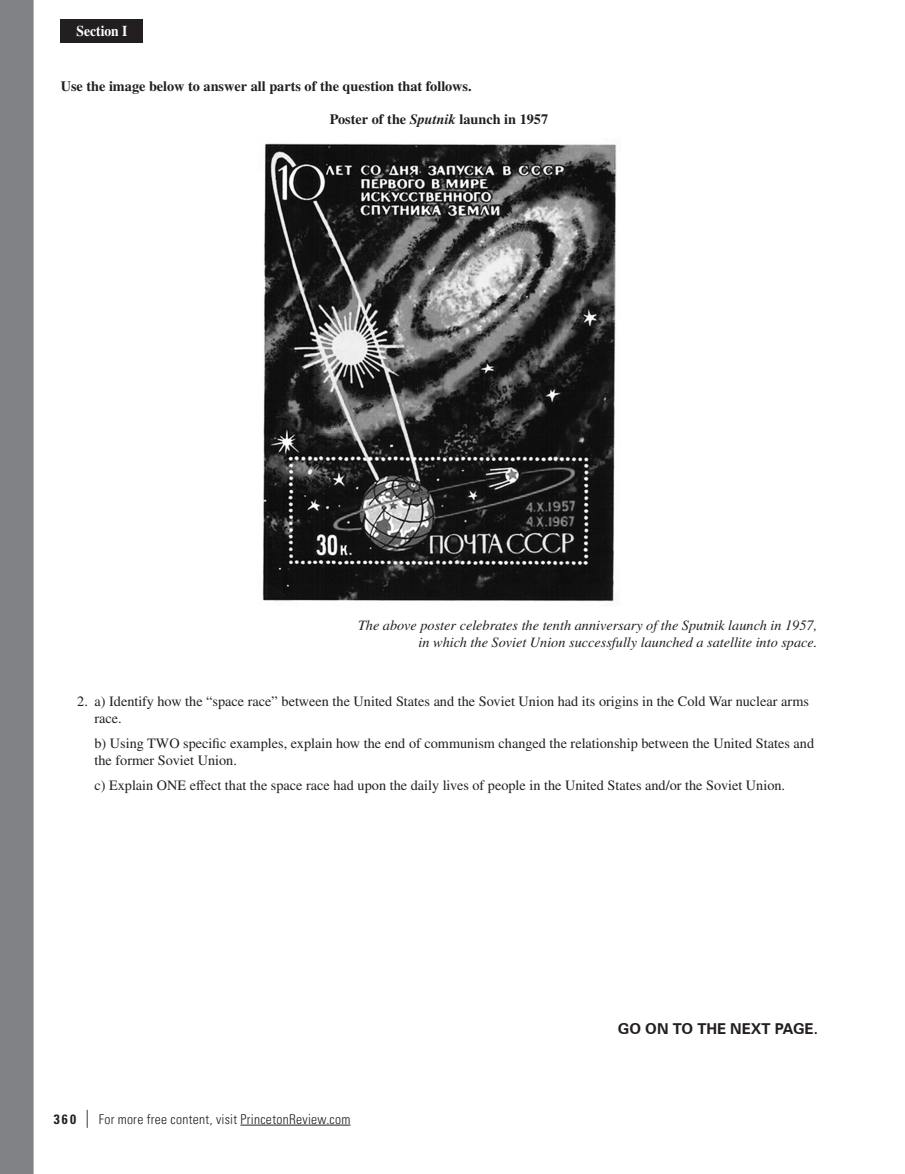
<style>
.page{position:relative;width:905px;height:1174px;background:#fff}
.page>*{position:absolute;margin:0;border:0;box-sizing:border-box;transform-origin:0 0}
.t1{font:700 15px "Zurich BT";color:#231f20}
.t2{font:700 15px "Times LT Pro";color:#fff;scale:.9 1}
.t3{font:14.25px/17.1px "Times LT Pro";color:#231f20}
.t4{font:italic 14.25px/17.1px "Times LT Pro";color:#231f20;text-align:right}
.t5{font:700 14.25px "Times LT Pro";color:#231f20}
.t6{font:300 condensed 13.5px "Univers LT Pro";letter-spacing:.025em;color:#231f20}
.s1{font-style:italic}
.s2{font-weight:700}
.s3{font-weight:400;font-size:18px}
</style>
<div class="page">
<div style="left:61px;top:19px;width:82px;height:23px;background:#231f20"></div>
<hr style="left:240px;top:1124px;width:110px;height:1px;background:#231f20">
<img style="left:262px;top:143px;width:355px;height:459px">
<div style="left:0;top:0;width:34px;height:1174px;background:#808285"></div>
<p class="t2" style="left:77px;top:22px;width:58px">Section I</p>
<p class="t5" style="left:61px;top:77px;width:412px">Use the image below to answer all parts of the question that follows.</p>
<p class="t5" style="left:329px;top:110px;width:220px">Poster of the <span class="s1">Sputnik</span> launch in 1957</p>
<p class="t4" style="left:358px;top:616px;width:460px">The above poster celebrates the tenth anniversary of the Sputnik launch in 1957, in which the Soviet Union successfully launched a satellite into space.</p>
<p class="t3" style="left:94px;top:691px;width:715px;text-indent:-17px">2. a) Identify how the “space race” between the United States and the Soviet Union had its origins in the Cold War nuclear arms race.</p>
<p class="t3" style="left:94px;top:734px;width:721px">b) Using TWO specific examples, explain how the end of communism changed the relationship between the United States and the former Soviet Union.</p>
<p class="t3" style="left:94px;top:776px;width:692px">c) Explain ONE effect that the space race had upon the daily lives of people in the United States and/or the Soviet Union.</p>
<p class="t6" style="left:54px;top:1109px;width:298px"><span class="s2">360</span> <span class="s3">|</span> For more free content, visit PrincetonReview.com</p>
<p class="t1" style="left:617px;top:1018px;width:202px">GO ON TO THE NEXT PAGE.</p>
</div>
